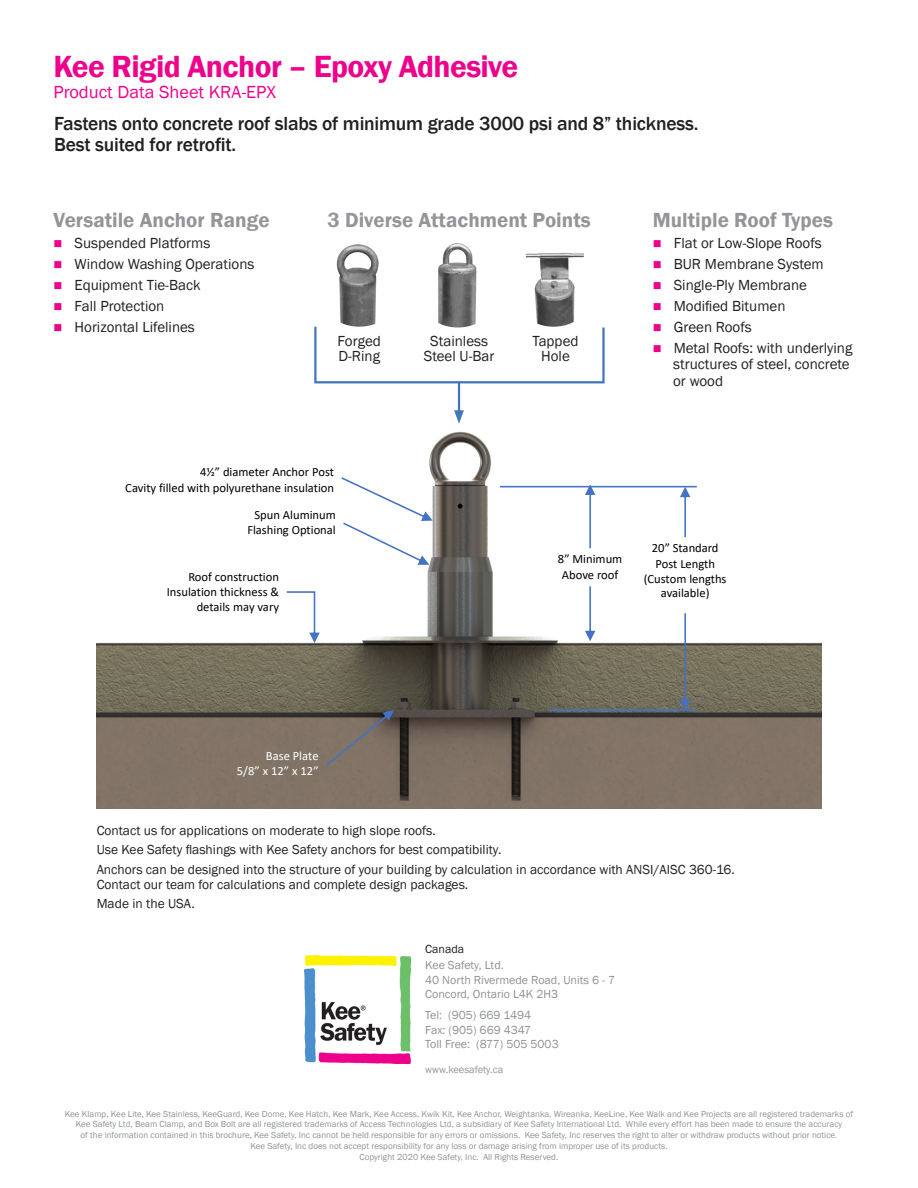
<style>
.page{position:relative;width:918px;height:1188px;background:#fff}
.page>*{position:absolute;margin:0;border:0;box-sizing:border-box;transform-origin:0 0}
.t1{font:600 31.5px "Franklin Gothic";letter-spacing:-.02em;color:#ed028c}
.t2{font:600 21px "Franklin Gothic";color:#939598}
.t3{font:500 19.5px "Franklin Gothic";letter-spacing:-.01em;color:#231f20}
.t4{font:18px "Franklin Gothic";color:#ed028c}
.t5{font:15px "Franklin Gothic";color:#231f20}
.t6{font:13.5px "Franklin Gothic";color:#231f20}
.t7{font:12.6px/15.9px "Calibri";color:#000;text-align:center}
.t8{font:12.6px/15.1px "Calibri";color:#fff;text-align:right}
.t9{font:12px "Franklin Gothic";color:#8f9394}
.t10{font:12px "Franklin Gothic";color:#231f20}
.t11{font:10.5px "Franklin Gothic";color:#939598}
.t12{font:9px "Franklin Gothic";color:#8f9394}
.s1{color:#ed028c}
</style>
<div class="page">
<img style="left:304px;top:955px;width:107px;height:108px">
<img style="left:97px;top:385px;width:724px;height:424px">
<hr style="left:500px;top:486px;width:197px;height:1px;background:#4472c4">
<svg style="left:585px;top:484px;width:10px;height:64px"></svg>
<svg style="left:585px;top:586px;width:10px;height:55px"></svg>
<svg style="left:680px;top:487px;width:10px;height:50px"></svg>
<svg style="left:680px;top:613px;width:10px;height:96px"></svg>
<hr style="left:549px;top:709px;width:148px;height:2px;background:#4472c4">
<svg style="left:341px;top:477px;width:92px;height:88px"></svg>
<svg style="left:326px;top:710px;width:68px;height:56px;background:#736962"></svg>
<svg style="left:287px;top:591px;width:33px;height:52px"></svg>
<img style="left:314px;top:236px;width:91px;height:91px;border-radius:45px">
<img style="left:508px;top:236px;width:91px;height:91px;border-radius:45px">
<img style="left:413px;top:237px;width:90px;height:91px;border-radius:45px">
<svg style="left:314px;top:324px;width:291px;height:61px"></svg>
<hr style="left:458px;top:382px;width:2px;height:32px;background:#4474ba">
<svg style="left:454px;top:410px;width:10px;height:14px"></svg>
<p class="t1" style="left:53px;top:48px;width:466px">Kee Rigid Anchor – Epoxy Adhesive</p>
<p class="t4" style="left:53px;top:81px;width:224px">Product Data Sheet KRA-EPX</p>
<p class="t3" style="left:54px;top:112px;width:646px">Fastens onto concrete roof slabs of minimum grade 3000 psi and 8” thickness.</p>
<p class="t3" style="left:54px;top:133px;width:183px">Best suited for retrofit.</p>
<p class="t2" style="left:54px;top:207px;width:218px">Versatile Anchor Range</p>
<p class="t5" style="left:54px;top:234px;width:158px"><span class="s1">■</span> Suspended Platforms</p>
<p class="t5" style="left:54px;top:255px;width:202px"><span class="s1">■</span> Window Washing Operations</p>
<p class="t5" style="left:54px;top:276px;width:148px"><span class="s1">■</span> Equipment Tie-Back</p>
<p class="t5" style="left:54px;top:297px;width:112px"><span class="s1">■</span> Fall Protection</p>
<p class="t5" style="left:54px;top:318px;width:143px"><span class="s1">■</span> Horizontal Lifelines</p>
<p class="t2" style="left:328px;top:207px;width:265px">3 Diverse Attachment Points</p>
<p class="t5" style="left:338px;top:332px;width:45px">Forged</p>
<p class="t5" style="left:338px;top:347px;width:43px">D-Ring</p>
<p class="t5" style="left:430px;top:332px;width:59px">Stainless</p>
<p class="t5" style="left:424px;top:347px;width:72px">Steel U-Bar</p>
<p class="t5" style="left:532px;top:332px;width:48px">Tapped</p>
<p class="t5" style="left:541px;top:347px;width:30px">Hole</p>
<p class="t7" style="left:125px;top:464px;width:210px;text-align:right">4½” diameter Anchor Post<br>Cavity filled with polyurethane insulation</p>
<p class="t7" style="left:247px;top:507px;width:90px;line-height:15.1px">Spun Aluminum<br>Flashing Optional</p>
<p class="t2" style="left:653px;top:207px;width:182px">Multiple Roof Types</p>
<p class="t5" style="left:653px;top:234px;width:171px"><span class="s1">■</span> Flat or Low-Slope Roofs</p>
<p class="t5" style="left:653px;top:255px;width:172px"><span class="s1">■</span> BUR Membrane System</p>
<p class="t5" style="left:653px;top:276px;width:156px"><span class="s1">■</span> Single-Ply Membrane</p>
<p class="t5" style="left:653px;top:297px;width:134px"><span class="s1">■</span> Modified Bitumen</p>
<p class="t5" style="left:653px;top:318px;width:101px"><span class="s1">■</span> Green Roofs</p>
<p class="t5" style="left:653px;top:339px;width:201px"><span class="s1">■</span> Metal Roofs: with underlying</p>
<p class="t5" style="left:673px;top:355px;width:178px">structures of steel, concrete</p>
<p class="t5" style="left:673px;top:372px;width:51px">or wood</p>
<p class="t7" style="left:167px;top:568px;width:114px;text-align:right">Roof construction<br>Insulation thickness &amp;</p>
<p class="t7" style="left:197px;top:599px;width:84px">details may vary</p>
<p class="t8" style="left:237px;top:748px;width:83px">Base Plate<br>5/8” x 12” x 12”</p>
<p class="t7" style="left:558px;top:551px;width:66px">8” Minimum<br>Above roof</p>
<p class="t7" style="left:652px;top:540px;width:68px;text-align:left">20” Standard<br>Post Length</p>
<p class="t7" style="left:644px;top:571px;width:84px;line-height:14.5px">(Custom lengths available)</p>
<p class="t6" style="left:97px;top:822px;width:341px">Contact us for applications on moderate to high slope roofs.</p>
<p class="t6" style="left:97px;top:842px;width:406px">Use Kee Safety flashings with Kee Safety anchors for best compatibility.</p>
<p class="t6" style="left:97px;top:861px;width:640px">Anchors can be designed into the structure of your building by calculation in accordance with ANSI/AISC 360-16.</p>
<p class="t6" style="left:97px;top:876px;width:373px">Contact our team for calculations and complete design packages.</p>
<p class="t6" style="left:97px;top:896px;width:100px">Made in the USA.</p>
<p class="t10" style="left:425px;top:941px;width:40px">Canada</p>
<p class="t9" style="left:425px;top:958px;width:80px">Kee Safety, Ltd.</p>
<p class="t9" style="left:425px;top:972px;width:191px">40 North Rivermede Road, Units 6 - 7</p>
<p class="t9" style="left:425px;top:987px;width:135px">Concord, Ontario L4K 2H3</p>
<p class="t9" style="left:425px;top:1008px;width:108px">Tel: (905) 669 1494</p>
<p class="t9" style="left:425px;top:1022px;width:107px">Fax: (905) 669 4347</p>
<p class="t9" style="left:425px;top:1037px;width:135px">Toll Free: (877) 505 5003</p>
<p class="t11" style="left:425px;top:1063px;width:80px">www.keesafety.ca</p>
<p class="t12" style="left:65px;top:1108px;width:790px">Kee Klamp, Kee Lite, Kee Stainless, KeeGuard, Kee Dome, Kee Hatch, Kee Mark, Kee Access, Kwik Kit, Kee Anchor, Weightanka, Wireanka, KeeLine, Kee Walk and Kee Projects are all registered trademarks of</p>
<p class="t12" style="left:76px;top:1119px;width:768px">Kee Safety Ltd, Beam Clamp, and Box Bolt are all registered trademarks of Access Technologies Ltd, a subsidiary of Kee Safety International Ltd. While every effort has been made to ensure the accuracy</p>
<p class="t12" style="left:81px;top:1130px;width:759px">of the information contained in this brochure, Kee Safety, Inc cannot be held responsible for any errors or omissions. Kee Safety, Inc reserves the right to alter or withdraw products without prior notice.</p>
<p class="t12" style="left:250px;top:1140px;width:419px">Kee Safety, Inc does not accept responsibility for any loss or damage arising from improper use of its products.</p>
<p class="t12" style="left:360px;top:1151px;width:200px">Copyright 2020 Kee Safety, Inc. All Rights Reserved.</p>
</div>
